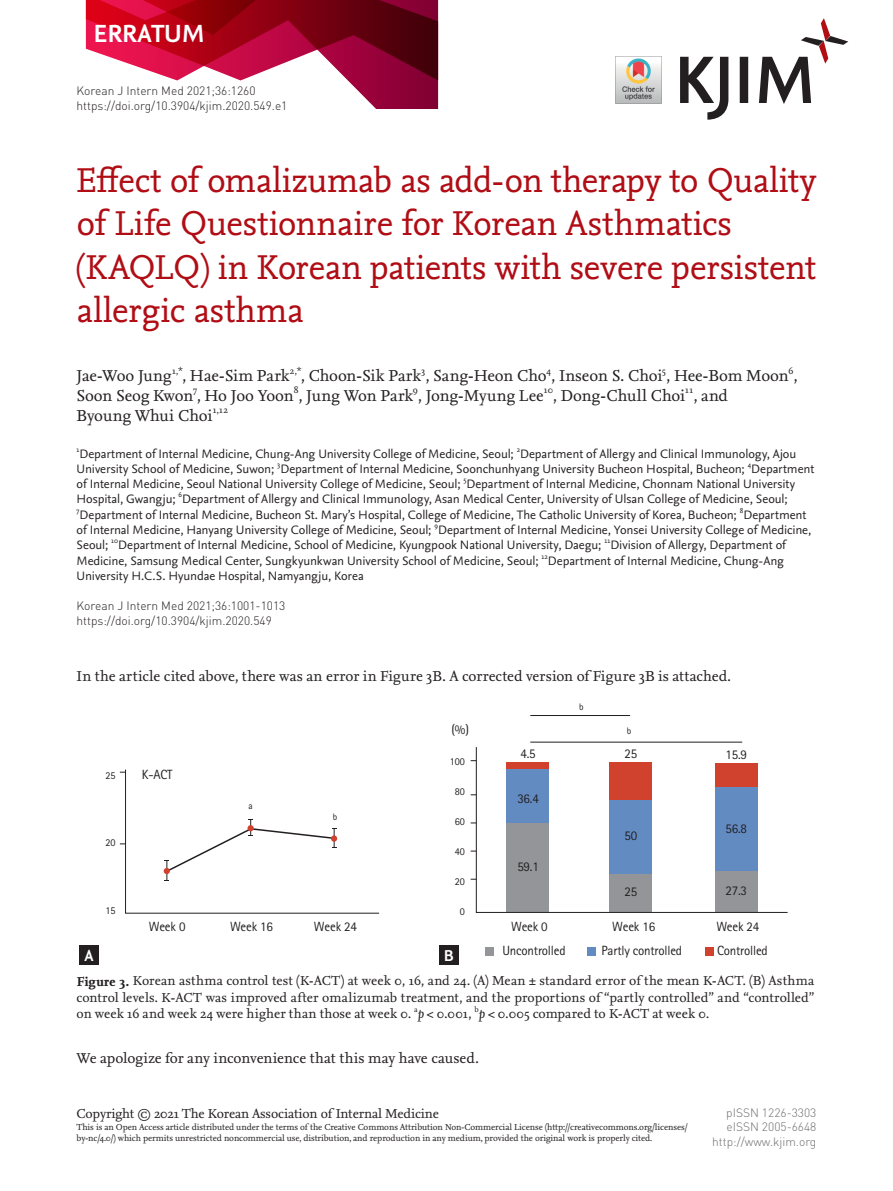
<style>
.page{position:relative;width:893px;height:1191px;background:#fff}
.page>*{position:absolute;margin:0;border:0;box-sizing:border-box;transform-origin:0 0}
.논문제목{font:36px/43.2px "Nexus Mix";letter-spacing:-.005em;color:#b00d15}
.t1{font:700 25.95px "Nexus Sans";letter-spacing:-.01em;color:#fff}
.저자{font:16.5px "Nexus Serif";letter-spacing:-.01em;color:#231f20}
.t2{font:700 16.5px "Nexus Sans";color:#fff}
.본문{font:15px "Nexus Serif";color:#231f20}
.그림설명{font:13.5px/16.2px "Nexus Serif";letter-spacing:-.01em;color:#231f20;text-align:justify}
.t3{font:13.35px "Rotis Sans Serif Std";letter-spacing:-.015em;color:#231f20}
.소속{font:12.75px "Nexus Sans";letter-spacing:-.005em;color:#231f20}
.t4{font:300 12px "DIN Pro";color:#231f20}
.t5{font:300 12px/14.4px "DIN Pro";color:#6c6d70;text-align:right}
.t6{font:10.5px "Rotis Sans Serif Std";letter-spacing:-.015em;color:#231f20}
.저자-2{font:9.6px "Nexus Serif";color:#231f20}
.t7{font:9.6px "Rotis Sans Serif Std";color:#231f20}
.t8{font:9px/10.8px "Nexus Serif";letter-spacing:-.01em;color:#231f20}
.그림설명-2{font:7.8px "Nexus Serif";color:#231f20}
.소속-2{font:7.5px "Nexus Sans";color:#231f20}
.s1{font-weight:700}
.s2{font-style:italic}
</style>
<div class="page">
<svg style="left:680px;top:18px;width:168px;height:102px"></svg>
<svg style="left:86px;top:0;width:352px;height:109px"></svg>
<div style="left:485px;top:947px;width:9px;height:9px;background:#939598"></div>
<div style="left:587px;top:947px;width:9px;height:9px;background:#628bc2"></div>
<div style="left:705px;top:947px;width:9px;height:9px;background:#d0422d"></div>
<svg style="left:120px;top:769px;width:260px;height:145px"></svg>
<svg style="left:476px;top:747px;width:312px;height:166px"></svg>
<hr style="left:530px;top:715px;width:100px;height:1px;background:#231f20">
<hr style="left:530px;top:741px;width:212px;height:1px;background:#231f20">
<div style="left:79px;top:945px;width:20px;height:20px;background:#231f20"></div>
<div style="left:439px;top:945px;width:19px;height:20px;background:#231f20"></div>
<img style="left:615px;top:56px;width:47px;height:47px">
<h2 class="t1" style="left:94px;top:17px;width:112px">ERRATUM</h2>
<p class="t4" style="left:77px;top:83px;width:181px">Korean J Intern Med 2021;36:1260</p>
<p class="t4" style="left:77px;top:97px;width:212px">https://doi.org/10.3904/kjim.2020.549.e1</p>
<p class="논문제목" style="left:77px;top:158px;width:741px">Effect of omalizumab as add-on therapy to Quality of Life Questionnaire for Korean Asthmatics (KAQLQ) in Korean patients with severe persistent allergic asthma</p>
<p class="저자" style="left:77px;top:365px;width:97px">Jae-Woo Jung</p>
<p class="저자-2" style="left:172px;top:364px;width:12px">1,*</p>
<p class="저자" style="left:182px;top:365px;width:109px">, Hae-Sim Park</p>
<p class="저자-2" style="left:290px;top:364px;width:13px">2,*</p>
<p class="저자" style="left:301px;top:365px;width:498px">, Choon-Sik Park , Sang-Heon Cho , Inseon S. Choi , Hee-Bom Moon ,</p>
<p class="저자-2" style="left:422px;top:364px;width:5px">3</p>
<p class="저자-2" style="left:546px;top:364px;width:6px">4</p>
<p class="저자-2" style="left:662px;top:364px;width:5px">5</p>
<p class="저자-2" style="left:788px;top:364px;width:7px">6</p>
<p class="저자" style="left:77px;top:385px;width:469px">Soon Seog Kwon , Ho Joo Yoon , Jung Won Park , Jong-Myung Lee</p>
<p class="저자-2" style="left:193px;top:384px;width:6px">7</p>
<p class="저자-2" style="left:294px;top:384px;width:6px">8</p>
<p class="저자-2" style="left:413px;top:384px;width:7px">9</p>
<p class="저자-2" style="left:544px;top:384px;width:11px">10</p>
<p class="저자" style="left:553px;top:385px;width:133px">, Dong-Chull Choi</p>
<p class="저자-2" style="left:685px;top:384px;width:10px">11</p>
<p class="저자" style="left:694px;top:385px;width:36px">, and</p>
<p class="저자" style="left:77px;top:405px;width:137px">Byoung Whui Choi</p>
<p class="저자-2" style="left:213px;top:404px;width:17px">1,12</p>
<p class="소속-2" style="left:77px;top:444px;width:4px">1</p>
<p class="소속" style="left:79px;top:445px;width:436px">Department of Internal Medicine, Chung-Ang University College of Medicine, Seoul;</p>
<p class="소속-2" style="left:517px;top:444px;width:5px">2</p>
<p class="소속" style="left:520px;top:445px;width:278px">Department of Allergy and Clinical Immunology, Ajou</p>
<p class="소속" style="left:77px;top:460px;width:199px">University School of Medicine, Suwon;</p>
<p class="소속-2" style="left:277px;top:459px;width:5px">3</p>
<p class="소속" style="left:280px;top:460px;width:466px">Department of Internal Medicine, Soonchunhyang University Bucheon Hospital, Bucheon;</p>
<p class="소속-2" style="left:748px;top:459px;width:5px">4</p>
<p class="소속" style="left:751px;top:460px;width:65px">Department</p>
<p class="소속" style="left:77px;top:476px;width:385px">of Internal Medicine, Seoul National University College of Medicine, Seoul;</p>
<p class="소속-2" style="left:463px;top:475px;width:4px">5</p>
<p class="소속" style="left:466px;top:476px;width:330px">Department of Internal Medicine, Chonnam National University</p>
<p class="소속" style="left:77px;top:491px;width:101px">Hospital, Gwangju;</p>
<p class="소속-2" style="left:179px;top:490px;width:5px">6</p>
<p class="소속" style="left:182px;top:491px;width:607px">Department of Allergy and Clinical Immunology, Asan Medical Center, University of Ulsan College of Medicine, Seoul;</p>
<p class="소속-2" style="left:77px;top:505px;width:4px">7</p>
<p class="소속" style="left:80px;top:506px;width:659px">Department of Internal Medicine, Bucheon St. Mary’s Hospital, College of Medicine, The Catholic University of Korea, Bucheon;</p>
<p class="소속-2" style="left:740px;top:505px;width:5px">8</p>
<p class="소속" style="left:743px;top:506px;width:65px">Department</p>
<p class="소속" style="left:77px;top:522px;width:356px">of Internal Medicine, Hanyang University College of Medicine, Seoul;</p>
<p class="소속-2" style="left:434px;top:521px;width:5px">9</p>
<p class="소속" style="left:438px;top:522px;width:375px">Department of Internal Medicine, Yonsei University College of Medicine,</p>
<p class="소속" style="left:77px;top:537px;width:33px">Seoul;</p>
<p class="소속-2" style="left:111px;top:536px;width:9px">10</p>
<p class="소속" style="left:118px;top:537px;width:485px">Department of Internal Medicine, School of Medicine, Kyungpook National University, Daegu;</p>
<p class="소속-2" style="left:604px;top:536px;width:7px">11</p>
<p class="소속" style="left:610px;top:537px;width:177px">Division of Allergy, Department of</p>
<p class="소속" style="left:77px;top:552px;width:463px">Medicine, Samsung Medical Center, Sungkyunkwan University School of Medicine, Seoul;</p>
<p class="소속-2" style="left:541px;top:551px;width:8px">12</p>
<p class="소속" style="left:548px;top:552px;width:237px">Department of Internal Medicine, Chung-Ang</p>
<p class="소속" style="left:77px;top:567px;width:289px">University H.C.S. Hyundae Hospital, Namyangju, Korea</p>
<p class="t4" style="left:77px;top:598px;width:210px">Korean J Intern Med 2021;36:1001-1013</p>
<p class="t4" style="left:77px;top:612px;width:197px">https://doi.org/10.3904/kjim.2020.549</p>
<p class="본문" style="left:77px;top:666px;width:656px">In the article cited above, there was an error in Figure 3B. A corrected version of Figure 3B is attached.</p>
<p class="t6" style="left:105px;top:769px;width:12px">25</p>
<p class="t6" style="left:105px;top:836px;width:12px">20</p>
<p class="t6" style="left:105px;top:904px;width:12px">15</p>
<p class="t3" style="left:142px;top:766px;width:32px">K-ACT</p>
<p class="t7" style="left:248px;top:799px;width:6px">a</p>
<p class="t7" style="left:333px;top:811px;width:6px">b</p>
<p class="t3" style="left:149px;top:919px;width:38px">Week 0</p>
<p class="t3" style="left:230px;top:919px;width:44px">Week 16</p>
<p class="t3" style="left:314px;top:919px;width:44px">Week 24</p>
<p class="t3" style="left:452px;top:721px;width:19px">(%)</p>
<p class="t6" style="left:450px;top:755px;width:16px">100</p>
<p class="t6" style="left:455px;top:785px;width:12px">80</p>
<p class="t6" style="left:455px;top:815px;width:12px">60</p>
<p class="t6" style="left:455px;top:845px;width:12px">40</p>
<p class="t6" style="left:455px;top:875px;width:12px">20</p>
<p class="t6" style="left:460px;top:905px;width:7px">0</p>
<p class="t7" style="left:579px;top:701px;width:6px">b</p>
<p class="t7" style="left:627px;top:725px;width:6px">b</p>
<p class="t3" style="left:520px;top:745px;width:17px">4.5</p>
<p class="t3" style="left:624px;top:745px;width:14px">25</p>
<p class="t3" style="left:725px;top:747px;width:23px">15.9</p>
<p class="t3" style="left:517px;top:790px;width:23px">36.4</p>
<p class="t3" style="left:517px;top:858px;width:23px">59.1</p>
<p class="t3" style="left:511px;top:919px;width:38px">Week 0</p>
<p class="t3" style="left:624px;top:827px;width:14px">50</p>
<p class="t3" style="left:624px;top:884px;width:14px">25</p>
<p class="t3" style="left:725px;top:820px;width:23px">56.8</p>
<p class="t3" style="left:725px;top:882px;width:23px">27.3</p>
<p class="t3" style="left:612px;top:919px;width:44px">Week 16</p>
<p class="t3" style="left:716px;top:919px;width:44px">Week 24</p>
<p class="t3" style="left:502px;top:943px;width:65px">Uncontrolled</p>
<p class="t3" style="left:602px;top:943px;width:82px">Partly controlled</p>
<p class="t3" style="left:717px;top:943px;width:52px">Controlled</p>
<p class="t2" style="left:84px;top:944px;width:11px">A</p>
<p class="t2" style="left:444px;top:944px;width:12px">B</p>
<p class="그림설명" style="left:77px;top:972px;width:739px"><span class="s1">Figure 3.</span> Korean asthma control test (K-ACT) at week 0, 16, and 24. (A) Mean ± standard error of the mean K-ACT. (B) Asthma control levels. K-ACT was improved after omalizumab treatment, and the proportions of “partly controlled” and “controlled” on week 16 and week 24 were higher than those at week 0.</p>
<p class="그림설명-2" style="left:475px;top:1004px;width:6px">b</p>
<p class="그림설명" style="left:479px;top:1005px;width:232px"><span class="s2">p</span> &lt; 0.005 compared to K-ACT at week 0.</p>
<p class="그림설명-2" style="left:414px;top:1004px;width:5px">a</p>
<p class="그림설명" style="left:418px;top:1005px;width:55px"><span class="s2">p</span> &lt; 0.001,</p>
<p class="본문" style="left:77px;top:1048px;width:404px">We apologize for any inconvenience that this may have caused.</p>
<p class="그림설명" style="left:77px;top:1105px;width:364px">Copyright © 2021 The Korean Association of Internal Medicine</p>
<p class="t8" style="left:77px;top:1122px;width:613px">This is an Open Access article distributed under the terms of the Creative Commons Attribution Non-Commercial License (http://creativecommons.org/licenses/ by-nc/4.0/) which permits unrestricted noncommercial use, distribution, and reproduction in any medium, provided the original work is properly cited.</p>
<p class="t5" style="left:712px;top:1105px;width:106px">pISSN 1226-3303 eISSN 2005-6648 http://www.kjim.org</p>
</div>
